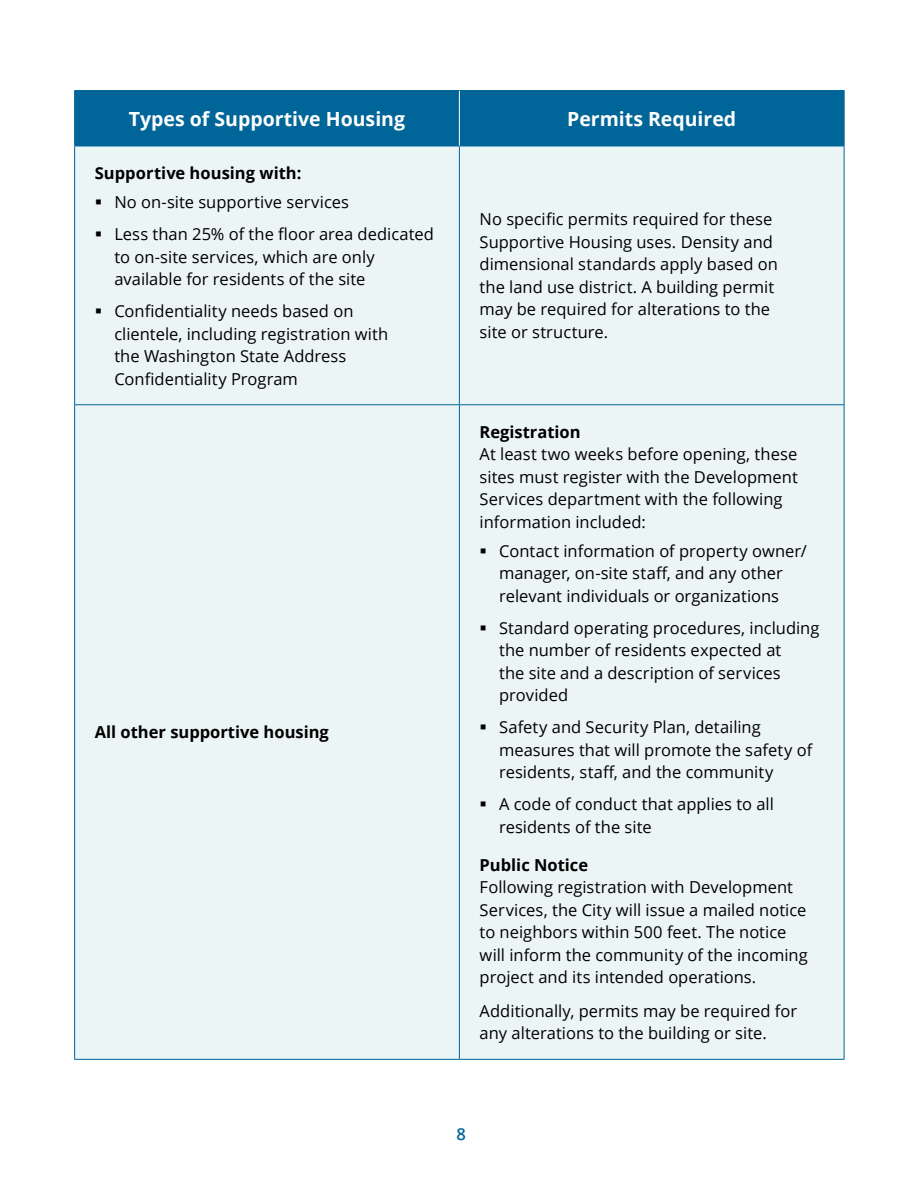
<style>
.page{position:relative;width:918px;height:1188px;background:#fff}
.page>*{position:absolute;margin:0;border:0;box-sizing:border-box;transform-origin:0 0}
.t1{font:700 19.5px "Open Sans";color:#fff}
.P1{font:16.5px/22.5px "Open Sans";color:#000}
.P1-2{font:700 16.5px "Open Sans";color:#000}
.t2{font:600 16.5px "Open Sans";color:#006598}
</style>
<div class="page">
<div style="left:75px;top:91px;width:769px;height:55px;background:#006598"></div>
<div style="left:75px;top:147px;width:769px;height:912px;background:#ecf5f5"></div>
<hr style="left:74px;top:146px;width:1px;height:258px;background:#006598">
<hr style="left:459px;top:146px;width:1px;height:258px;background:#006598">
<hr style="left:844px;top:146px;width:1px;height:258px;background:#006598">
<hr style="left:74px;top:404px;width:385px;height:1px;background:#006598">
<hr style="left:74px;top:405px;width:1px;height:654px;background:#006598">
<hr style="left:459px;top:404px;width:385px;height:1px;background:#006598">
<hr style="left:459px;top:405px;width:1px;height:654px;background:#006598">
<hr style="left:844px;top:405px;width:1px;height:654px;background:#006598">
<hr style="left:74px;top:1059px;width:385px;height:1px;background:#006598">
<hr style="left:459px;top:1059px;width:385px;height:1px;background:#006598">
<hr style="left:74px;top:90px;width:385px;height:1px;background:#006598">
<hr style="left:74px;top:91px;width:1px;height:55px;background:#006598">
<hr style="left:459px;top:90px;width:385px;height:1px;background:#006598">
<hr style="left:844px;top:91px;width:1px;height:55px;background:#006598">
<hr style="left:74px;top:146px;width:385px;height:1px;background:#006598">
<hr style="left:459px;top:146px;width:385px;height:1px;background:#006598">
<hr style="left:459px;top:91px;width:1px;height:55px;background:#fff">
<svg style="left:102px;top:208px;width:17px;height:1px"></svg>
<svg style="left:102px;top:240px;width:17px;height:1px"></svg>
<svg style="left:102px;top:317px;width:17px;height:1px"></svg>
<svg style="left:487px;top:557px;width:17px;height:1px"></svg>
<svg style="left:487px;top:634px;width:17px;height:1px"></svg>
<svg style="left:487px;top:733px;width:17px;height:1px"></svg>
<svg style="left:487px;top:810px;width:17px;height:1px"></svg>
<p class="t1" style="left:129px;top:105px;width:278px">Types of Supportive Housing</p>
<p class="t1" style="left:567px;top:105px;width:171px">Permits Required</p>
<p class="P1-2" style="left:95px;top:161px;width:208px">Supportive housing with:</p>
<p class="P1" style="left:95px;top:190px;width:256px">▪ No on-site supportive services</p>
<p class="P1" style="left:114px;top:222px;width:321px;text-indent:-20px">▪ Less than 25% of the floor area dedicated to on-site services, which are only available for residents of the site</p>
<p class="P1" style="left:114px;top:299px;width:275px;text-indent:-20px">▪ Confidentiality needs based on clientele, including registration with the Washington State Address<br>Confidentiality Program</p>
<p class="P1" style="left:480px;top:208px;width:300px">No specific permits required for these Supportive Housing uses. Density and dimensional standards apply based on the land use district. A building permit may be required for alterations to the site or structure.</p>
<p class="P1-2" style="left:95px;top:721px;width:236px">All other supportive housing</p>
<h3 class="P1-2" style="left:480px;top:420px;width:103px">Registration</h3>
<p class="P1" style="left:480px;top:442px;width:320px">At least two weeks before opening, these sites must register with the Development Services department with the following information included:</p>
<p class="P1" style="left:480px;top:539px;width:329px;text-align:center">▪ Contact information of property owner/ manager, on-site staff, and any other relevant individuals or organizations</p>
<p class="P1" style="left:499px;top:616px;width:322px;text-indent:-20px">▪ Standard operating procedures, including the number of residents expected at<br>the site and a description of services provided</p>
<p class="P1" style="left:499px;top:716px;width:315px;text-indent:-20px">▪ Safety and Security Plan, detailing measures that will promote the safety of residents, staff, and the community</p>
<p class="P1" style="left:499px;top:793px;width:276px;text-indent:-20px">▪ A code of conduct that applies to all residents of the site</p>
<h3 class="P1-2" style="left:480px;top:853px;width:110px">Public Notice</h3>
<p class="P1" style="left:480px;top:876px;width:330px">Following registration with Development Services, the City will issue a mailed notice to neighbors within 500 feet. The notice will inform the community of the incoming project and its intended operations.</p>
<p class="P1" style="left:480px;top:999px;width:319px">Additionally, permits may be required for any alterations to the building or site.</p>
<p class="t2" style="left:456px;top:1123px;width:11px">8</p>
</div>
